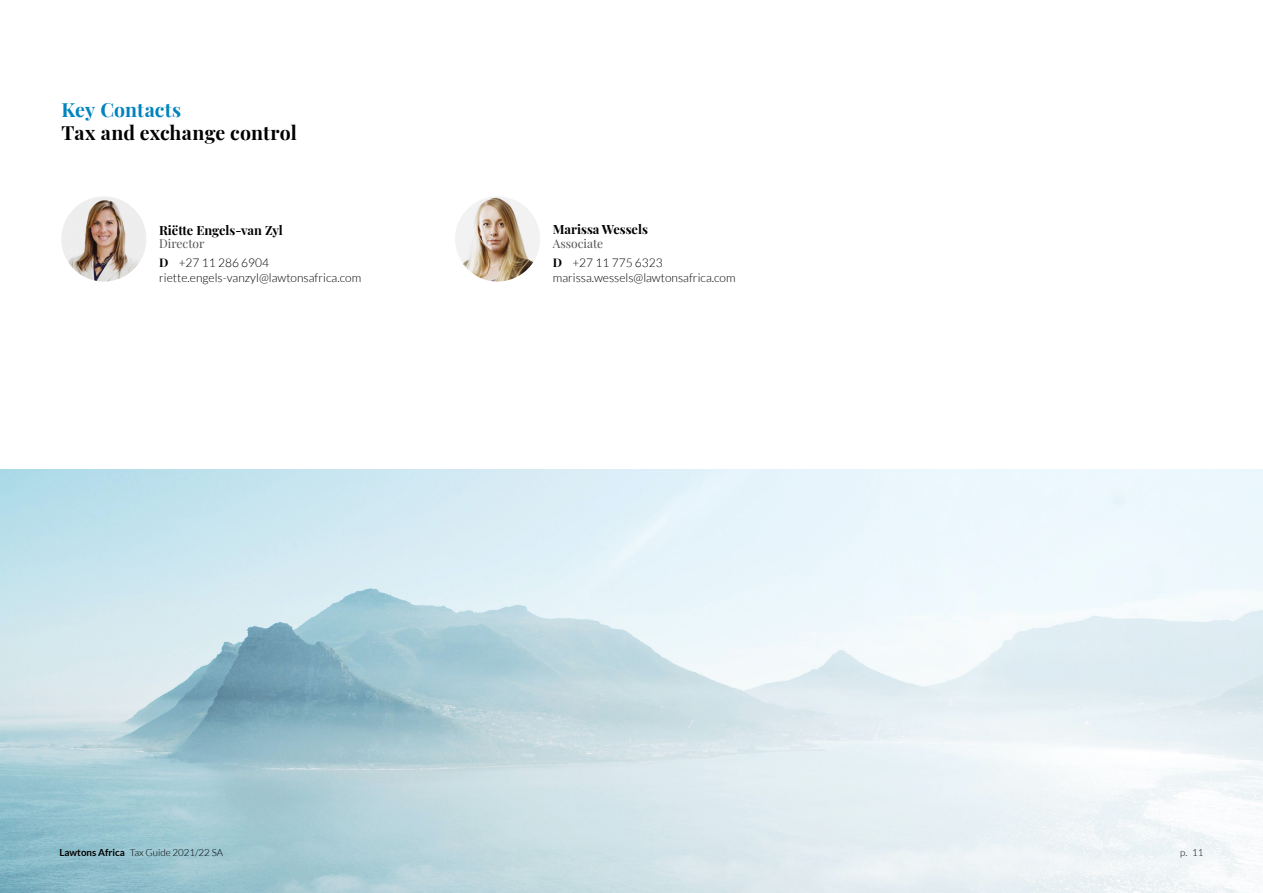
<style>
.page{position:relative;width:1263px;height:893px;background:#fff}
.page>*{position:absolute;margin:0;border:0;box-sizing:border-box;transform-origin:0 0}
.t1{font:700 19.5px "Playfair Display";letter-spacing:.005em;color:#000}
.t2{font:700 19.5px "Playfair Display";letter-spacing:.01em;color:#0083be}
.t3{font:700 12.75px "Playfair Display";color:#000}
.t4{font:300 12px/14.4px "Lato";color:#000}
.t5{font:12px "Playfair Display";color:#515054}
.t6{font:300 9.75px "Lato";color:#000}
.s1{font-family:"Playfair Display";font-weight:700}
.s2{font-weight:700}
</style>
<div class="page">
<img style="left:0;top:470px;width:1263px;height:423px">
<img style="left:61px;top:197px;width:85px;height:84px">
<img style="left:455px;top:197px;width:85px;height:84px">
<h1 class="t2" style="left:61px;top:94px;width:121px">Key Contacts</h1>
<h1 class="t1" style="left:61px;top:117px;width:237px">Tax and exchange control</h1>
<p class="t3" style="left:159px;top:220px;width:125px">Riëtte Engels-van Zyl</p>
<p class="t5" style="left:159px;top:235px;width:47px">Director</p>
<p class="t4" style="left:159px;top:256px;width:204px"><span class="s1">D</span> +27 11 286 6904 riette.engels-vanzyl@lawtonsafrica.com</p>
<p class="t3" style="left:553px;top:219px;width:97px">Marissa Wessels</p>
<p class="t5" style="left:553px;top:235px;width:52px">Associate</p>
<p class="t4" style="left:553px;top:256px;width:184px"><span class="s1">D</span> +27 11 775 6323 marissa.wessels@lawtonsafrica.com</p>
<p class="t6" style="left:60px;top:848px;width:165px"><span class="s2">Lawtons Africa</span> Tax Guide 2021/22 SA</p>
<p class="t6" style="left:1180px;top:848px;width:25px">p. 11</p>
</div>
